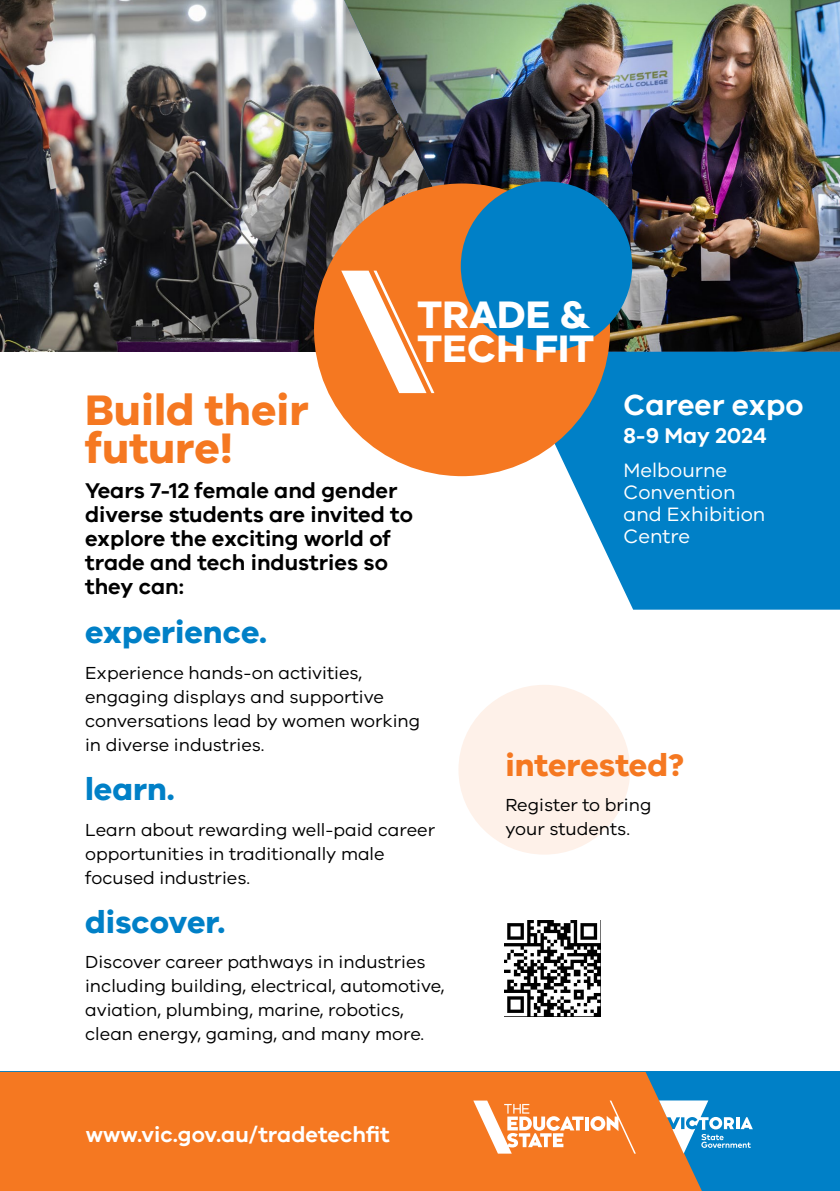
<style>
.page{position:relative;width:840px;height:1191px;background:#fff}
.page>*{position:absolute;margin:0;border:0;box-sizing:border-box;transform-origin:0 0}
.t1{font:700 44px/38px "VIC";color:#f57821}
.t2{font:700 39.6px/33.4px "VIC";color:#fff}
.t3{font:700 32px "VIC";color:#0080c7}
.t4{font:700 32px "VIC";color:#f57821}
.t5{font:600 30px "VIC";color:#fff}
.t6{font:600 22px/24px "VIC";color:#000}
.t7{font:600 22px "VIC";color:#fff}
.t8{font:20px/22px "VIC";color:#fff}
.t9{font:18px/24px "VIC";color:#000}
</style>
<div class="page">
<div style="left:458px;top:685px;width:171px;height:169px;background:#fef1e9;border-radius:50%"></div>
<svg style="left:420px;top:351px;width:419px;height:258px;fill:#0080c7"></svg>
<img style="left:0;top:0;width:344px;height:351px">
<img style="left:344px;top:0;width:495px;height:351px">
<div style="left:0;top:1071px;width:839px;height:120px;background:#0080c7"></div>
<div style="left:0;top:1071px;width:701px;height:120px;background:#f57821"></div>
<svg style="left:658px;top:1100px;width:94px;height:53px"></svg>
<hr style="left:585px;top:1116px;width:3px;height:14px;background:#fff">
<svg style="left:590px;top:1100px;width:45px;height:53px;background:#f68a40"></svg>
<svg style="left:473px;top:1100px;width:110px;height:53px;background:#f8a469"></svg>
<svg style="left:504px;top:920px;width:96px;height:96px"></svg>
<div style="left:314px;top:183px;width:295px;height:293px;background:#f57821;border-radius:50%"></div>
<div style="left:460px;top:181px;width:172px;height:170px;background:#0080c7;border-radius:50%"></div>
<svg style="left:341px;top:271px;width:93px;height:122px"></svg>
<h2 class="t2" style="left:417px;top:297px;width:178px">TRADE &amp;<br>TECH FIT</h2>
<h1 class="t1" style="left:85px;top:389px;width:225px">Build their future!</h1>
<p class="t6" style="left:85px;top:478px;width:329px">Years 7-12 female and gender diverse students are invited to explore the exciting world of trade and tech industries so they can:</p>
<h3 class="t3" style="left:85px;top:613px;width:183px">experience.</h3>
<p class="t9" style="left:85px;top:660px;width:336px">Experience hands-on activities, engaging displays and supportive conversations lead by women working in diverse industries.</p>
<h3 class="t3" style="left:85px;top:769px;width:91px">learn.</h3>
<p class="t9" style="left:85px;top:817px;width:351px">Learn about rewarding well-paid career opportunities in traditionally male focused industries.</p>
<h3 class="t3" style="left:85px;top:902px;width:142px">discover.</h3>
<p class="t9" style="left:85px;top:949px;width:361px">Discover career pathways in industries including building, electrical, automotive, aviation, plumbing, marine, robotics, clean energy, gaming, and many more.</p>
<p class="t7" style="left:86px;top:1121px;width:305px">www.vic.gov.au/tradetechfit</p>
<h3 class="t5" style="left:623px;top:387px;width:181px">Career expo</h3>
<p class="t7" style="left:623px;top:422px;width:144px">8-9 May 2024</p>
<p class="t8" style="left:623px;top:458px;width:143px">Melbourne<br>Convention and Exhibition<br>Centre</p>
<h3 class="t4" style="left:505px;top:745px;width:180px">interested?</h3>
<p class="t9" style="left:505px;top:792px;width:147px">Register to bring your students.</p>
</div>
